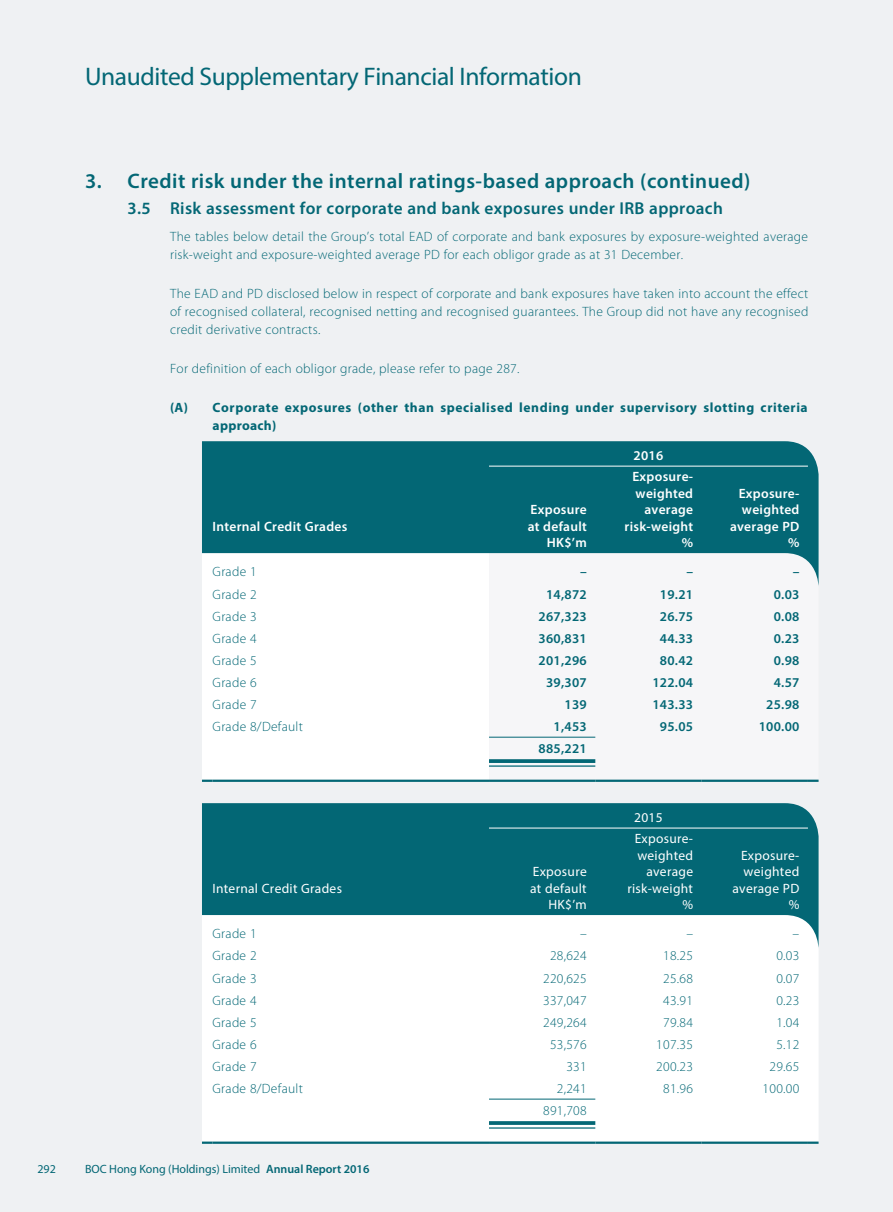
<style>
.page{position:relative;width:893px;height:1212px;background:#eff1f3}
.page>*{position:absolute;margin:0;border:0;box-sizing:border-box;transform-origin:0 0}
.t1{font:25.5px "Myriad Pro";letter-spacing:-.015em;color:#036775}
.t2{font:600 21px "Myriad Pro";letter-spacing:.02em;color:#036775}
.t3{font:600 17.25px "Myriad Pro";letter-spacing:.02em;color:#036775}
.t4{font:300 13.5px/18px "Myriad Pro";letter-spacing:.02em;color:#036775}
.t5{font:600 13.5px "Myriad Pro";letter-spacing:.02em;color:#036775}
.t6{font:600 13.5px/16.5px "Myriad Pro";letter-spacing:.02em;color:#fff;text-align:right}
.t7{font:13.5px/16.5px "Myriad Pro";letter-spacing:.02em;color:#fff;text-align:right}
.t8{font:700 13.5px/18px "Myriad Pro";letter-spacing:.045em;color:#036775}
.t9{font:12px "Myriad Pro";color:#036775}
.s1{font-weight:600}
</style>
<div class="page">
<div style="left:202px;top:587px;width:287px;height:193px;background:#fff"></div>
<svg style="left:489px;top:736px;width:330px;height:44px"></svg>
<hr style="left:489px;top:737px;width:106px;height:1px;background:#036775">
<svg style="left:202px;top:780px;width:11px;height:2px"></svg>
<hr style="left:213px;top:780px;width:276px;height:2px;background:#036775">
<hr style="left:489px;top:780px;width:106px;height:2px;background:#036775">
<hr style="left:595px;top:780px;width:107px;height:2px;background:#036775">
<hr style="left:702px;top:780px;width:106px;height:2px;background:#036775">
<svg style="left:808px;top:780px;width:11px;height:2px"></svg>
<svg style="left:202px;top:441px;width:617px;height:146px;fill:#036775"></svg>
<hr style="left:489px;top:466px;width:319px;height:1px;background:#fff">
<svg style="left:489px;top:759px;width:106px;height:4px"></svg>
<hr style="left:489px;top:765px;width:106px;height:2px;background:#036775">
<div style="left:202px;top:949px;width:616px;height:192px;background:#fff"></div>
<hr style="left:489px;top:1099px;width:106px;height:1px;background:#036775">
<svg style="left:202px;top:1141px;width:11px;height:3px"></svg>
<hr style="left:213px;top:1141px;width:276px;height:3px;background:#036775">
<hr style="left:489px;top:1141px;width:106px;height:3px;background:#036775">
<hr style="left:595px;top:1141px;width:107px;height:3px;background:#036775">
<hr style="left:702px;top:1141px;width:106px;height:3px;background:#036775">
<svg style="left:808px;top:1141px;width:11px;height:3px"></svg>
<svg style="left:202px;top:803px;width:617px;height:146px;fill:#036775"></svg>
<hr style="left:489px;top:828px;width:319px;height:1px;background:#fff">
<svg style="left:489px;top:1121px;width:106px;height:4px"></svg>
<hr style="left:489px;top:1127px;width:106px;height:1px;background:#036775">
<h1 class="t1" style="left:85px;top:61px;width:498px">Unaudited Supplementary Financial Information</h1>
<h2 class="t2" style="left:85px;top:167px;width:667px">3. Credit risk under the internal ratings-based approach (continued)</h2>
<p class="t3" style="left:128px;top:197px;width:597px">3.5 Risk assessment for corporate and bank exposures under IRB approach</p>
<p class="t4" style="left:170px;top:227px;width:640px">The tables below detail the Group’s total EAD of corporate and bank exposures by exposure-weighted average risk-weight and exposure-weighted average PD for each obligor grade as at 31 December.</p>
<p class="t4" style="left:170px;top:285px;width:640px;text-align:justify">The EAD and PD disclosed below in respect of corporate and bank exposures have taken into account the effect of recognised collateral, recognised netting and recognised guarantees. The Group did not have any recognised credit derivative contracts.</p>
<p class="t4" style="left:170px;top:360px;width:351px">For definition of each obligor grade, please refer to page 287.</p>
<p class="t8" style="left:213px;top:398px;width:597px;text-indent:-43px">(A) Corporate exposures (other than specialised lending under supervisory slotting criteria approach)</p>
<p class="t6" style="left:634px;top:447px;width:31px">2016</p>
<p class="t6" style="left:213px;top:518px;width:136px">Internal Credit Grades</p>
<p class="t6" style="left:528px;top:501px;width:61px;text-align:left">Exposure at default</p>
<p class="t6" style="left:625px;top:468px;width:70px">Exposure&shy;weighted average risk-weight</p>
<p class="t6" style="left:730px;top:484px;width:71px">Exposure&shy;weighted average PD</p>
<p class="t6" style="left:547px;top:534px;width:41px">HK$’m</p>
<p class="t6" style="left:682px;top:534px;width:13px">%</p>
<p class="t6" style="left:788px;top:534px;width:13px">%</p>
<p class="t4" style="left:213px;top:563px;width:46px">Grade 1</p>
<p class="t5" style="left:580px;top:563px;width:8px">–</p>
<p class="t5" style="left:686px;top:563px;width:8px">–</p>
<p class="t5" style="left:793px;top:563px;width:8px">–</p>
<p class="t4" style="left:213px;top:585px;width:46px">Grade 2</p>
<p class="t5" style="left:546px;top:585px;width:42px">14,872</p>
<p class="t5" style="left:660px;top:585px;width:35px">19.21</p>
<p class="t5" style="left:774px;top:585px;width:27px">0.03</p>
<p class="t4" style="left:213px;top:607px;width:46px">Grade 3</p>
<p class="t5" style="left:539px;top:607px;width:50px">267,323</p>
<p class="t5" style="left:660px;top:607px;width:35px">26.75</p>
<p class="t5" style="left:774px;top:607px;width:27px">0.08</p>
<p class="t4" style="left:213px;top:629px;width:46px">Grade 4</p>
<p class="t5" style="left:539px;top:629px;width:50px">360,831</p>
<p class="t5" style="left:660px;top:629px;width:35px">44.33</p>
<p class="t5" style="left:774px;top:629px;width:27px">0.23</p>
<p class="t4" style="left:213px;top:651px;width:46px">Grade 5</p>
<p class="t5" style="left:539px;top:651px;width:50px">201,296</p>
<p class="t5" style="left:660px;top:651px;width:35px">80.42</p>
<p class="t5" style="left:774px;top:651px;width:27px">0.98</p>
<p class="t4" style="left:213px;top:673px;width:46px">Grade 6</p>
<p class="t5" style="left:546px;top:673px;width:42px">39,307</p>
<p class="t5" style="left:652px;top:673px;width:42px">122.04</p>
<p class="t5" style="left:774px;top:673px;width:27px">4.57</p>
<p class="t4" style="left:213px;top:695px;width:46px">Grade 7</p>
<p class="t5" style="left:565px;top:695px;width:24px">139</p>
<p class="t5" style="left:652px;top:695px;width:42px">143.33</p>
<p class="t5" style="left:766px;top:695px;width:35px">25.98</p>
<p class="t4" style="left:213px;top:717px;width:92px">Grade 8/Default</p>
<p class="t5" style="left:554px;top:718px;width:35px">1,453</p>
<p class="t5" style="left:660px;top:718px;width:35px">95.05</p>
<p class="t5" style="left:759px;top:718px;width:42px">100.00</p>
<p class="t5" style="left:539px;top:740px;width:50px">885,221</p>
<p class="t7" style="left:213px;top:880px;width:131px">Internal Credit Grades</p>
<p class="t7" style="left:530px;top:863px;width:58px;text-align:left">Exposure at default</p>
<p class="t7" style="left:634px;top:809px;width:30px">2015</p>
<p class="t7" style="left:627px;top:830px;width:67px">Exposure&shy;weighted average risk-weight</p>
<p class="t7" style="left:732px;top:847px;width:68px">Exposure&shy;weighted average PD</p>
<p class="t7" style="left:548px;top:896px;width:40px">HK$’m</p>
<p class="t7" style="left:682px;top:896px;width:12px">%</p>
<p class="t7" style="left:789px;top:896px;width:12px">%</p>
<p class="t4" style="left:213px;top:925px;width:46px">Grade 1</p>
<p class="t4" style="left:580px;top:925px;width:8px">–</p>
<p class="t4" style="left:686px;top:925px;width:8px">–</p>
<p class="t4" style="left:793px;top:925px;width:8px">–</p>
<p class="t4" style="left:213px;top:947px;width:46px">Grade 2</p>
<p class="t4" style="left:550px;top:947px;width:38px">28,624</p>
<p class="t4" style="left:663px;top:947px;width:31px">18.25</p>
<p class="t4" style="left:776px;top:947px;width:25px">0.03</p>
<p class="t4" style="left:213px;top:969px;width:46px">Grade 3</p>
<p class="t4" style="left:543px;top:969px;width:45px">220,625</p>
<p class="t4" style="left:663px;top:969px;width:31px">25.68</p>
<p class="t4" style="left:776px;top:969px;width:25px">0.07</p>
<p class="t4" style="left:213px;top:991px;width:46px">Grade 4</p>
<p class="t4" style="left:543px;top:991px;width:45px">337,047</p>
<p class="t4" style="left:663px;top:991px;width:31px">43.91</p>
<p class="t4" style="left:776px;top:991px;width:25px">0.23</p>
<p class="t4" style="left:213px;top:1013px;width:46px">Grade 5</p>
<p class="t4" style="left:543px;top:1013px;width:45px">249,264</p>
<p class="t4" style="left:663px;top:1013px;width:31px">79.84</p>
<p class="t4" style="left:776px;top:1013px;width:25px">1.04</p>
<p class="t4" style="left:213px;top:1035px;width:46px">Grade 6</p>
<p class="t4" style="left:550px;top:1035px;width:38px">53,576</p>
<p class="t4" style="left:656px;top:1035px;width:38px">107.35</p>
<p class="t4" style="left:776px;top:1035px;width:25px">5.12</p>
<p class="t4" style="left:213px;top:1057px;width:46px">Grade 7</p>
<p class="t4" style="left:566px;top:1057px;width:22px">331</p>
<p class="t4" style="left:656px;top:1057px;width:38px">200.23</p>
<p class="t4" style="left:769px;top:1057px;width:31px">29.65</p>
<p class="t4" style="left:213px;top:1079px;width:92px">Grade 8/Default</p>
<p class="t4" style="left:557px;top:1079px;width:31px">2,241</p>
<p class="t4" style="left:663px;top:1079px;width:31px">81.96</p>
<p class="t4" style="left:763px;top:1079px;width:38px">100.00</p>
<p class="t4" style="left:543px;top:1101px;width:45px">891,708</p>
<p class="t9" style="left:37px;top:1161px;width:20px">292</p>
<p class="t9" style="left:85px;top:1161px;width:286px">BOC Hong Kong (Holdings) Limited <span class="s1">Annual Report 2016</span></p>
</div>
